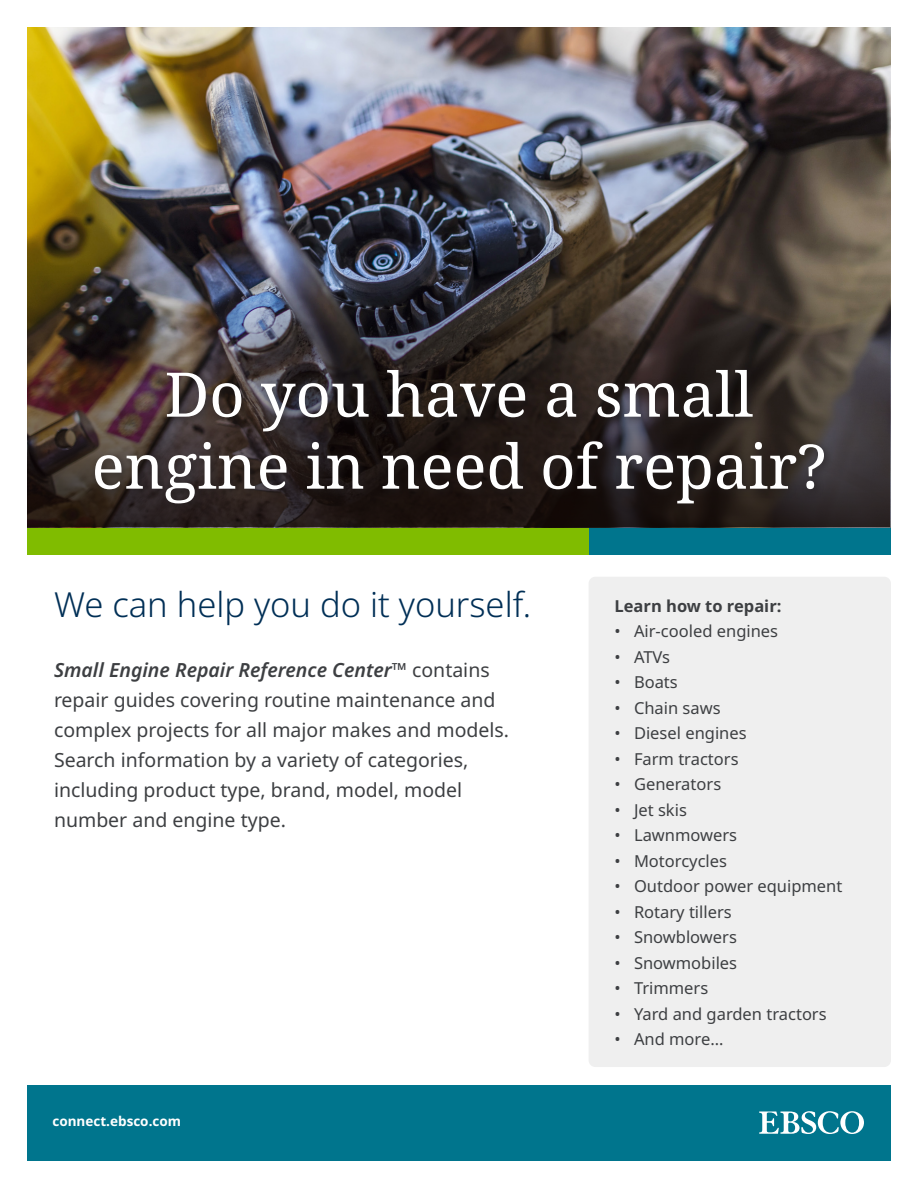
<style>
.page{position:relative;width:918px;height:1188px;background:#fff}
.page>*{position:absolute;margin:0;border:0;box-sizing:border-box;transform-origin:0 0}
.t1{font:61.5px "Noto Serif";color:#fff}
.t2{font:300 34.5px "Noto Sans";color:#002f56}
.t3{font:19.5px/30px "Noto Sans";color:#3d3f42}
.t4{font:16.5px "Noto Sans";color:#3d3f42}
.t5{font:700 16.5px "Noto Sans";color:#3d3f42}
.Sans_9{font:700 13.5px "Noto Sans";color:#fff}
.s1{font-weight:600;font-style:italic}
</style>
<div class="page">
<div style="left:27px;top:1085px;width:864px;height:76px;background:#00758d"></div>
<div style="left:589px;top:528px;width:302px;height:27px;background:#00758d"></div>
<div style="left:27px;top:528px;width:562px;height:27px;background:#80bc00"></div>
<div style="left:589px;top:577px;width:302px;height:490px;background:#efefef;border-radius:7px"></div>
<img style="left:28px;top:27px;width:862px;height:500px">
<div style="left:89px;top:364px;width:745px;height:149px;background:#231f20;opacity:.75"></div>
<svg style="left:759px;top:1111px;width:105px;height:23px"></svg>
<p class="t1" style="left:165px;top:352px;width:590px">Do you have a small</p>
<p class="t1" style="left:92px;top:424px;width:736px">engine in need of repair?</p>
<p class="t2" style="left:54px;top:581px;width:479px">We can help you do it yourself.</p>
<p class="t3" style="left:54px;top:655px;width:457px"><span class="s1">Small Engine Repair Reference Center™</span> contains repair guides covering routine maintenance and complex projects for all major makes and models.<br>Search information by a variety of categories, including product type, brand, model, model</p>
<p class="t3" style="left:54px;top:805px;width:233px">number and engine type.</p>
<p class="Sans_9" style="left:52px;top:1111px;width:130px">connect.ebsco.com</p>
<p class="t5" style="left:615px;top:594px;width:169px">Learn how to repair:</p>
<p class="t4" style="left:615px;top:620px;width:165px">• Air-cooled engines</p>
<p class="t4" style="left:615px;top:645px;width:57px">• ATVs</p>
<p class="t4" style="left:615px;top:671px;width:65px">• Boats</p>
<p class="t4" style="left:615px;top:696px;width:108px">• Chain saws</p>
<p class="t4" style="left:615px;top:722px;width:134px">• Diesel engines</p>
<p class="t4" style="left:615px;top:747px;width:126px">• Farm tractors</p>
<p class="t4" style="left:615px;top:773px;width:108px">• Generators</p>
<p class="t4" style="left:615px;top:798px;width:74px">• Jet skis</p>
<p class="t4" style="left:615px;top:824px;width:124px">• Lawnmowers</p>
<p class="t4" style="left:615px;top:849px;width:114px">• Motorcycles</p>
<p class="t4" style="left:615px;top:875px;width:229px">• Outdoor power equipment</p>
<p class="t4" style="left:615px;top:900px;width:119px">• Rotary tillers</p>
<p class="t4" style="left:615px;top:926px;width:124px">• Snowblowers</p>
<p class="t4" style="left:615px;top:951px;width:124px">• Snowmobiles</p>
<p class="t4" style="left:615px;top:977px;width:95px">• Trimmers</p>
<p class="t4" style="left:615px;top:1002px;width:214px">• Yard and garden tractors</p>
<p class="t4" style="left:615px;top:1028px;width:110px">• And more…</p>
</div>
